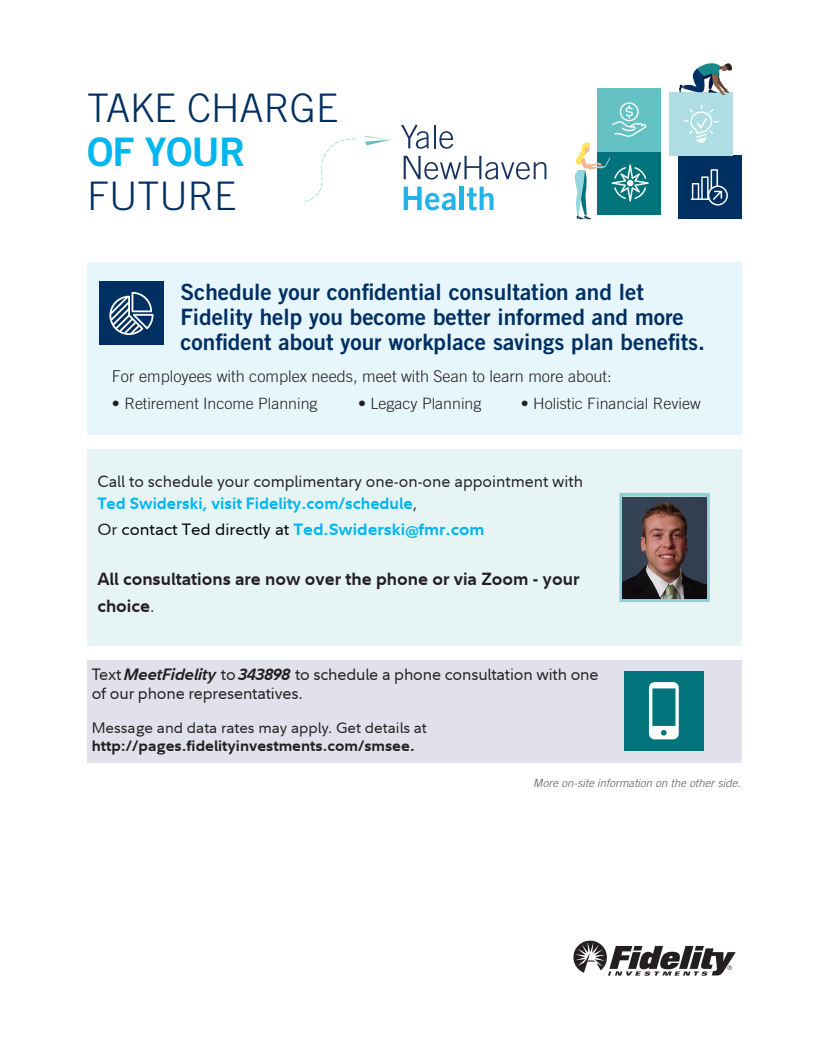
<style>
.page{position:relative;width:818px;height:1043px;background:#fff}
.page>*{position:absolute;margin:0;border:0;box-sizing:border-box;transform-origin:0 0}
.t1{font:300 39.38px/43.8px "Trade Gothic";color:#003062}
.t2{font:22.5px/25px "Trade Gothic Bold Two";color:#003062}
.t3{font:700 17.5px/27.2px "Fidelity Sans";color:#231f20}
.t4{font:16.25px/19.5px "Fidelity Sans";letter-spacing:-.01em;color:#231f20}
.t5{font:300 16.25px "Trade Gothic";color:#231f20}
.t6{font:700 16.25px "Fidelity Sans";color:#00b6ef}
.t7{font:300 15.62px "Trade Gothic";color:#231f20}
.t8{font:700 15px/17.6px "Fidelity Sans";color:#231f20}
.t9{font:italic 300 11.25px "Trade Gothic";letter-spacing:.01em;color:#57585a}
.s1{font-family:"Trade Gothic Bold Two";font-weight:400;color:#00b6ef}
.s2{font-weight:700;color:#00b6ef}
.s3{font-weight:400;color:#231f20}
.s4{font-weight:400;color:#000}
.s5{font-weight:400;font-size:16.25px}
.s6{font-weight:700;font-style:italic}
.s7{font-weight:400}
</style>
<div class="page">
<div style="left:87px;top:262px;width:654px;height:173px;background:#e7f6fd"></div>
<div style="left:87px;top:660px;width:654px;height:102px;background:#e0e1eb"></div>
<div style="left:99px;top:281px;width:64px;height:64px;background:#003062"></div>
<svg style="left:109px;top:292px;width:44px;height:43px"></svg>
<div style="left:597px;top:151px;width:64px;height:64px;background:#00747a"></div>
<svg style="left:401px;top:125px;width:28px;height:24px"></svg>
<hr style="left:433px;top:125px;width:2px;height:23px;background:#193360">
<svg style="left:439px;top:131px;width:14px;height:18px"></svg>
<svg style="left:403px;top:156px;width:143px;height:23px"></svg>
<svg style="left:403px;top:187px;width:53px;height:23px"></svg>
<hr style="left:460px;top:187px;width:4px;height:23px;background:#22b3e8">
<svg style="left:467px;top:187px;width:26px;height:23px"></svg>
<svg style="left:364px;top:136px;width:27px;height:9px"></svg>
<svg style="left:304px;top:138px;width:52px;height:64px"></svg>
<div style="left:677px;top:156px;width:64px;height:63px;background:#003062"></div>
<div style="left:669px;top:92px;width:64px;height:64px;background:#aedee4"></div>
<svg style="left:679px;top:63px;width:53px;height:32px"></svg>
<svg style="left:684px;top:105px;width:34px;height:38px"></svg>
<svg style="left:690px;top:169px;width:37px;height:36px"></svg>
<div style="left:597px;top:88px;width:64px;height:63px;background:#63c1c4"></div>
<svg style="left:574px;top:102px;width:74px;height:117px"></svg>
<div style="left:624px;top:671px;width:79px;height:79px;background:#00747a"></div>
<svg style="left:649px;top:682px;width:29px;height:57px"></svg>
<div style="left:87px;top:448px;width:654px;height:197px;background:#e7f4f4"></div>
<div style="left:619px;top:493px;width:90px;height:109px;border:4px solid #92d1d3"></div>
<svg style="left:573px;top:940px;width:162px;height:35px"></svg>
<img style="left:622px;top:497px;width:84px;height:101px">
<p class="t1" style="left:87px;top:86px;width:252px">TAKE CHARGE<br><span class="s1">OF YOUR<br></span>FUTURE</p>
<p class="t2" style="left:180px;top:279px;width:526px">Schedule your confidential consultation and let<br>Fidelity help you become better informed and more confident about your workplace savings plan benefits.</p>
<p class="t5" style="left:112px;top:366px;width:501px">For employees with complex needs, meet with Sean to learn more about:</p>
<p class="t7" style="left:112px;top:394px;width:207px">• Retirement Income Planning</p>
<p class="t7" style="left:358px;top:394px;width:125px">• Legacy Planning</p>
<p class="t7" style="left:521px;top:394px;width:181px">• Holistic Financial Review</p>
<p class="t4" style="left:97px;top:471px;width:487px;line-height:21.2px">Call to schedule your complimentary one-on-one appointment with<br><span class="s2">Ted Swiderski, visit Fidelity.com/schedule</span>,</p>
<p class="t6" style="left:97px;top:518px;width:388px"><span class="s3">Or</span> <span class="s4">contact Ted directly at</span> Ted.Swiderski@fmr.com</p>
<p class="t3" style="left:97px;top:564px;width:483px">All consultations are now over the phone or via Zoom - your choice<span class="s5">.</span></p>
<p class="t4" style="left:92px;top:664px;width:508px">Text <span class="s6">MeetFidelity</span> to <span class="s6">343898</span> to schedule a phone consultation with one of our phone representatives.</p>
<p class="t8" style="left:92px;top:718px;width:337px"><span class="s7">Message and data rates may apply. Get details at </span>http://pages.fidelityinvestments.com/smsee.</p>
<p class="t9" style="left:533px;top:776px;width:209px">More on-site information on the other side.</p>
</div>
